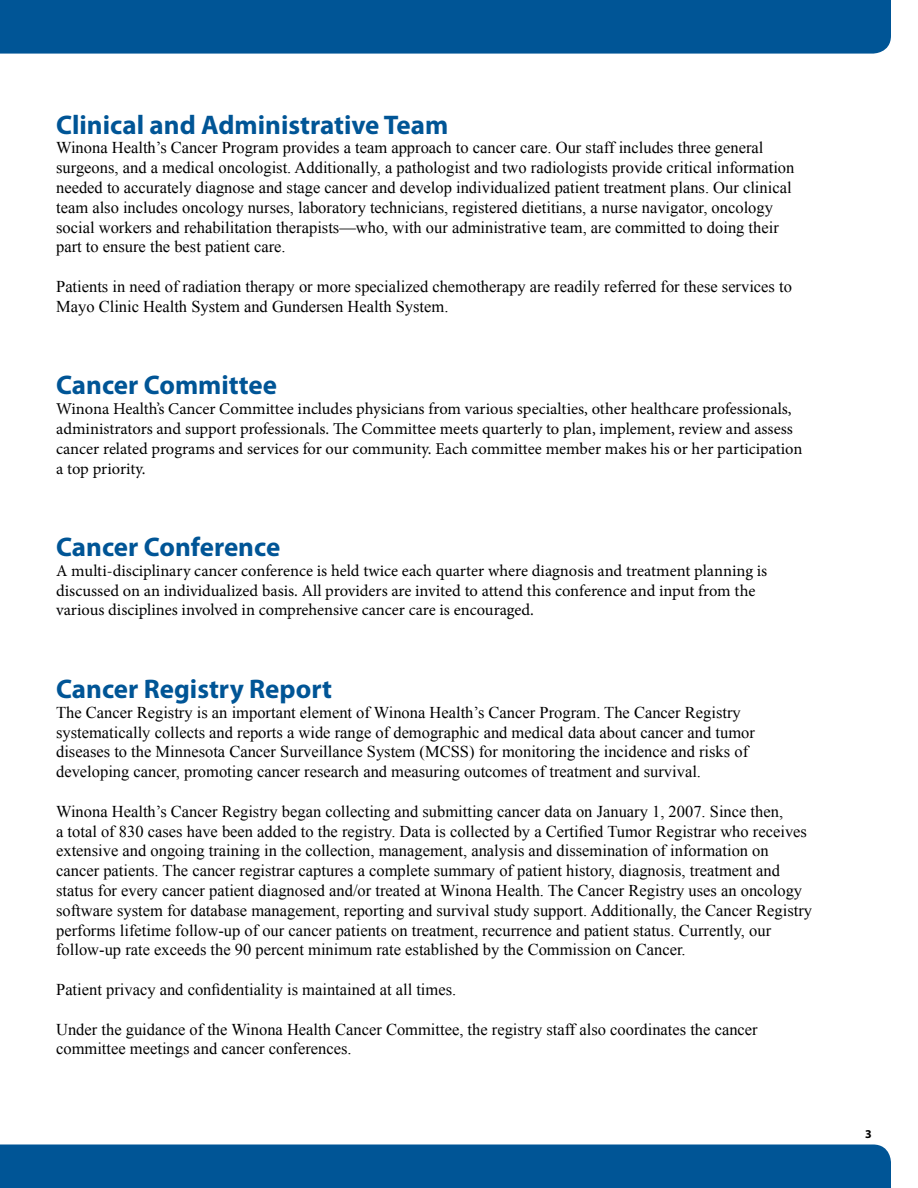
<style>
.page{position:relative;width:918px;height:1188px;background:#fff}
.page>*{position:absolute;margin:0;border:0;box-sizing:border-box;transform-origin:0 0}
.t1{font:700 27px "Myriad Pro";color:#005596}
.t2{font:16.5px/19.8px "Times New Roman";color:#000}
.t3{font:16.5px/19.8px "Minion Pro";letter-spacing:-.005em;color:#000}
.t4{font:700 12px "Myriad Pro";color:#000}
</style>
<div class="page">
<div style="left:0;top:1144px;width:891px;height:44px;background:#005596"></div>
<div style="left:0;top:0;width:891px;height:54px;background:#005596"></div>
<h1 class="t1" style="left:56px;top:107px;width:394px">Clinical and Administrative Team</h1>
<p class="t2" style="left:56px;top:138px;width:740px">Winona Health’s Cancer Program provides a team approach to cancer care. Our staff includes three general surgeons, and a medical oncologist. Additionally, a pathologist and two radiologists provide critical information needed to accurately diagnose and stage cancer and develop individualized patient treatment plans. Our clinical team also includes oncology nurses, laboratory technicians, registered dietitians, a nurse navigator, oncology social workers and rehabilitation therapists—who, with our administrative team, are committed to doing their part to ensure the best patient care.</p>
<p class="t2" style="left:56px;top:276px;width:737px">Patients in need of radiation therapy or more specialized chemotherapy are readily referred for these services to<br>Mayo Clinic Health System and Gundersen Health System.</p>
<h1 class="t1" style="left:56px;top:368px;width:222px">Cancer Committee</h1>
<p class="t3" style="left:56px;top:399px;width:748px">Winona Health’s Cancer Committee includes physicians from various specialties, other healthcare professionals, administrators and support professionals. The Committee meets quarterly to plan, implement, review and assess cancer related programs and services for our community. Each committee member makes his or her participation a top priority.</p>
<h1 class="t1" style="left:56px;top:529px;width:226px">Cancer Conference</h1>
<p class="t3" style="left:56px;top:561px;width:713px">A multi-disciplinary cancer conference is held twice each quarter where diagnosis and treatment planning is discussed on an individualized basis. All providers are invited to attend this conference and input from the various disciplines involved in comprehensive cancer care is encouraged.</p>
<h1 class="t1" style="left:56px;top:671px;width:277px">Cancer Registry Report</h1>
<p class="t2" style="left:56px;top:702px;width:700px">The Cancer Registry is an important element of Winona Health’s Cancer Program. The Cancer Registry systematically collects and reports a wide range of demographic and medical data about cancer and tumor diseases to the Minnesota Cancer Surveillance System (MCSS) for monitoring the incidence and risks of developing cancer, promoting cancer research and measuring outcomes of treatment and survival.</p>
<p class="t2" style="left:56px;top:801px;width:757px">Winona Health’s Cancer Registry began collecting and submitting cancer data on January 1, 2007. Since then,<br>a total of 830 cases have been added to the registry. Data is collected by a Certified Tumor Registrar who receives extensive and ongoing training in the collection, management, analysis and dissemination of information on cancer patients. The cancer registrar captures a complete summary of patient history, diagnosis, treatment and status for every cancer patient diagnosed and/or treated at Winona Health. The Cancer Registry uses an oncology software system for database management, reporting and survival study support. Additionally, the Cancer Registry performs lifetime follow-up of our cancer patients on treatment, recurrence and patient status. Currently, our follow-up rate exceeds the 90 percent minimum rate established by the Commission on Cancer.</p>
<p class="t2" style="left:56px;top:979px;width:402px">Patient privacy and confidentiality is maintained at all times.</p>
<p class="t2" style="left:56px;top:1019px;width:703px">Under the guidance of the Winona Health Cancer Committee, the registry staff also coordinates the cancer committee meetings and cancer conferences.</p>
<p class="t4" style="left:865px;top:1126px;width:8px">3</p>
</div>
